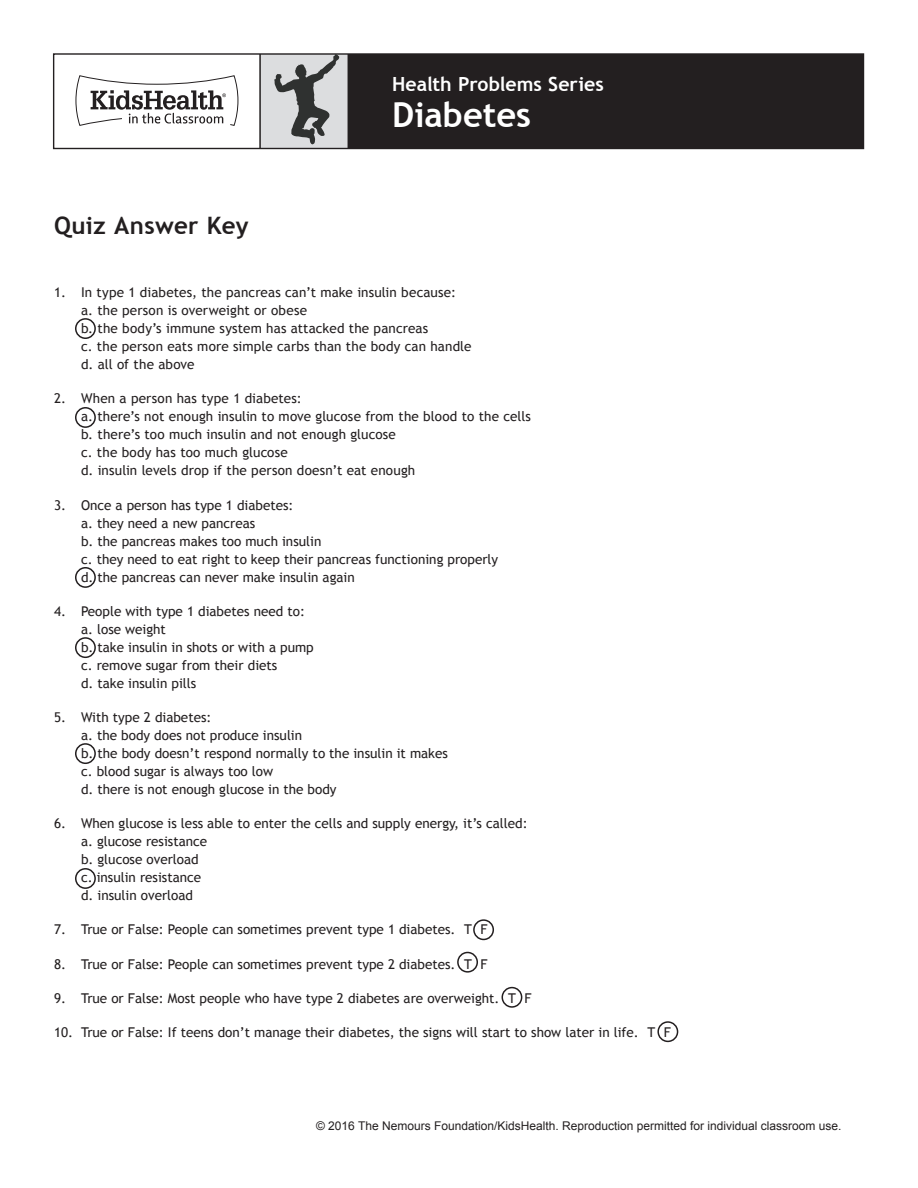
<style>
.page{position:relative;width:918px;height:1188px;background:#fff}
.page>*{position:absolute;margin:0;border:0;box-sizing:border-box;transform-origin:0 0}
.Handout_Header{font:700 34.5px "Trebuchet MS";color:#fff}
.Handout_Title{font:700 24px "Trebuchet MS";letter-spacing:.015em;color:#231f20}
.Handout_Header-2{font:700 19.5px "Trebuchet MS";color:#fff}
.Basic_Numbered_List{font:13.5px/18px "Trebuchet MS";color:#231f20}
.t1{font:12px "Arial";color:#231f20}
</style>
<div class="page">
<div style="left:260px;top:54px;width:88px;height:94px;background:#dcdddf"></div>
<div style="left:348px;top:54px;width:515px;height:94px;background:#231f20"></div>
<svg style="left:75px;top:75px;width:164px;height:51px"></svg>
<hr style="left:259px;top:54px;width:2px;height:94px;background:#231f20">
<div style="left:53px;top:53px;width:811px;height:96px;border:1px solid #231f20"></div>
<svg style="left:274px;top:54px;width:65px;height:91px"></svg>
<div style="left:75px;top:318px;width:21px;height:21px;border:2px solid #231f20;border-radius:50%"></div>
<div style="left:75px;top:407px;width:21px;height:21px;border:2px solid #231f20;border-radius:50%"></div>
<div style="left:75px;top:567px;width:21px;height:21px;border:2px solid #231f20;border-radius:50%"></div>
<div style="left:75px;top:637px;width:21px;height:21px;border:2px solid #231f20;border-radius:50%"></div>
<div style="left:75px;top:743px;width:21px;height:21px;border:2px solid #231f20;border-radius:50%"></div>
<div style="left:75px;top:868px;width:21px;height:21px;border:2px solid #231f20;border-radius:50%"></div>
<div style="left:473px;top:919px;width:21px;height:21px;border:2px solid #231f20;border-radius:50%"></div>
<div style="left:457px;top:952px;width:21px;height:21px;border:2px solid #231f20;border-radius:50%"></div>
<div style="left:502px;top:987px;width:20px;height:21px;border:2px solid #231f20;border-radius:50%"></div>
<div style="left:657px;top:1021px;width:21px;height:21px;border:2px solid #231f20;border-radius:50%"></div>
<p class="Handout_Title" style="left:54px;top:210px;width:196px">Quiz Answer Key</p>
<p class="Handout_Header-2" style="left:392px;top:71px;width:213px">Health Problems Series</p>
<p class="Handout_Header" style="left:392px;top:93px;width:141px">Diabetes</p>
<p class="Basic_Numbered_List" style="left:54px;top:284px;width:14px">1.</p>
<p class="Basic_Numbered_List" style="left:54px;top:390px;width:14px">2.</p>
<p class="Basic_Numbered_List" style="left:54px;top:496px;width:14px">3.</p>
<p class="Basic_Numbered_List" style="left:54px;top:602px;width:14px">4.</p>
<p class="Basic_Numbered_List" style="left:54px;top:708px;width:14px">5.</p>
<p class="Basic_Numbered_List" style="left:54px;top:815px;width:14px">6.</p>
<p class="Basic_Numbered_List" style="left:54px;top:921px;width:14px">7.</p>
<p class="Basic_Numbered_List" style="left:54px;top:955px;width:14px">8.</p>
<p class="Basic_Numbered_List" style="left:54px;top:989px;width:14px">9.</p>
<p class="Basic_Numbered_List" style="left:54px;top:1023px;width:21px">10.</p>
<p class="Basic_Numbered_List" style="left:81px;top:284px;width:392px">In type 1 diabetes, the pancreas can’t make insulin because:<br>a. the person is overweight or obese<br>b. the body’s immune system has attacked the pancreas<br>c. the person eats more simple carbs than the body can handle d. all of the above</p>
<p class="Basic_Numbered_List" style="left:81px;top:390px;width:452px">When a person has type 1 diabetes:<br>a. there’s not enough insulin to move glucose from the blood to the cells b. there’s too much insulin and not enough glucose<br>c. the body has too much glucose<br>d. insulin levels drop if the person doesn’t eat enough</p>
<p class="Basic_Numbered_List" style="left:81px;top:496px;width:419px">Once a person has type 1 diabetes:<br>a. they need a new pancreas<br>b. the pancreas makes too much insulin<br>c. they need to eat right to keep their pancreas functioning properly d. the pancreas can never make insulin again</p>
<p class="Basic_Numbered_List" style="left:81px;top:602px;width:234px">People with type 1 diabetes need to: a. lose weight<br>b. take insulin in shots or with a pump c. remove sugar from their diets<br>d. take insulin pills</p>
<p class="Basic_Numbered_List" style="left:81px;top:708px;width:368px">With type 2 diabetes:<br>a. the body does not produce insulin<br>b. the body doesn’t respond normally to the insulin it makes c. blood sugar is always too low<br>d. there is not enough glucose in the body</p>
<p class="Basic_Numbered_List" style="left:81px;top:815px;width:448px">When glucose is less able to enter the cells and supply energy, it’s called: a. glucose resistance<br>b. glucose overload<br>c. insulin resistance<br>d. insulin overload</p>
<p class="Basic_Numbered_List" style="left:81px;top:921px;width:408px">True or False: People can sometimes prevent type 1 diabetes. T F</p>
<p class="Basic_Numbered_List" style="left:81px;top:955px;width:408px">True or False: People can sometimes prevent type 2 diabetes. T F</p>
<p class="Basic_Numbered_List" style="left:81px;top:989px;width:452px">True or False: Most people who have type 2 diabetes are overweight. T F</p>
<p class="Basic_Numbered_List" style="left:81px;top:1023px;width:592px">True or False: If teens don’t manage their diabetes, the signs will start to show later in life. T F</p>
<p class="t1" style="left:316px;top:1118px;width:527px">© 2016 The Nemours Foundation/KidsHealth. Reproduction permitted for individual classroom use.</p>
</div>
